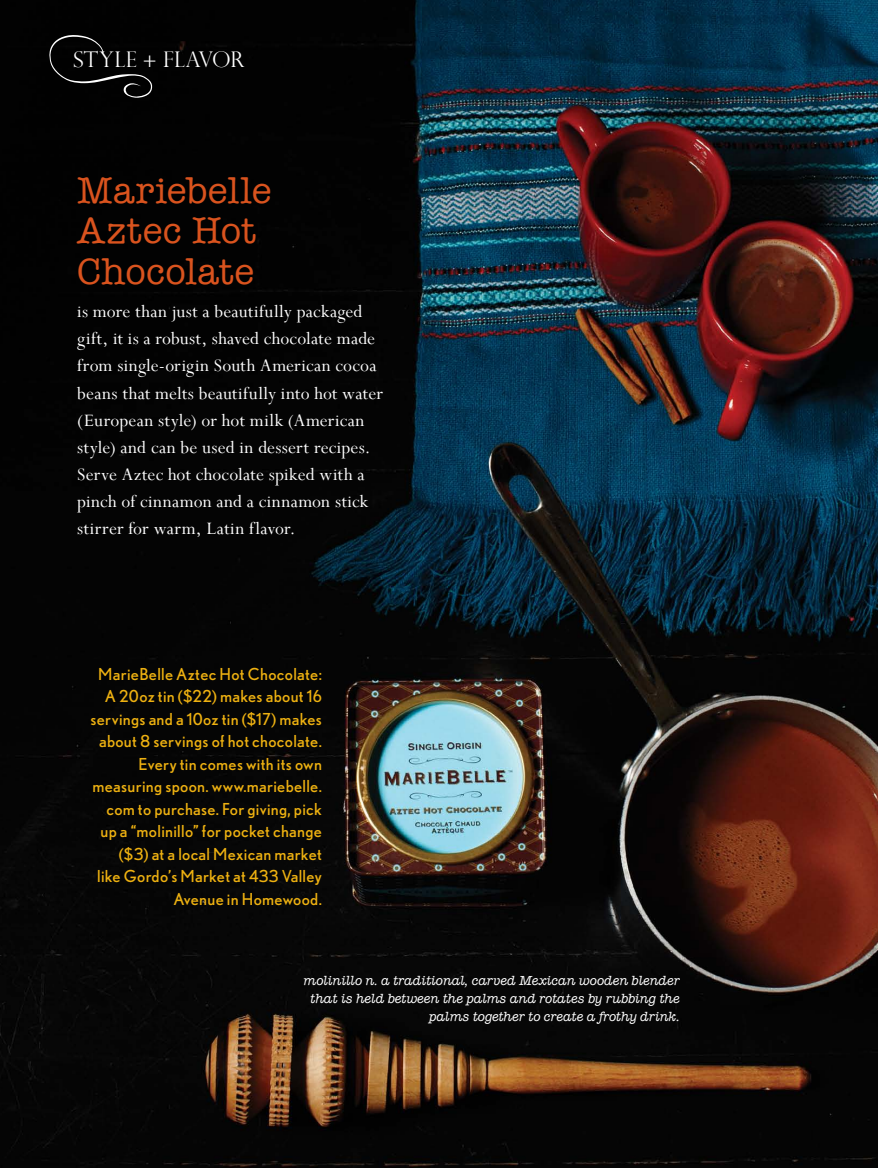
<style>
.page{position:relative;width:878px;height:1168px;background:#fff}
.page>*{position:absolute;margin:0;border:0;box-sizing:border-box;transform-origin:0 0}
.t1{font:37.5px/40.5px "American Typewriter";letter-spacing:.005em;color:#d9531e}
.t2{font:300 21.6px "Perpetua Titling";letter-spacing:.01em;color:#fff}
.t3{font:19.5px/27px "Perpetua";letter-spacing:.01em;color:#fff}
.t4{font:16.5px/22.5px "Nobel";letter-spacing:.02em;color:#eeb111;text-align:right}
.t5{font:italic 13.5px/18px "Typewriter";color:#fff;text-align:right}
</style>
<div class="page">
<img style="left:0;top:0;width:878px;height:1168px">
<svg style="left:49px;top:35px;width:103px;height:63px;background:#0f0f0f"></svg>
<p class="t2" style="left:73px;top:46px;width:173px">STYLE + FLAVOR</p>
<h1 class="t1" style="left:77px;top:169px;width:196px">Mariebelle<br>Aztec Hot<br>Chocolate</h1>
<p class="t3" style="left:77px;top:298px;width:307px">is more than just a beautifully packaged gift, it is a robust, shaved chocolate made from single-origin South American cocoa beans that melts beautifully into hot water (European style) or hot milk (American style) and can be used in dessert recipes.<br>Serve Aztec hot chocolate spiked with a pinch of cinnamon and a cinnamon stick stirrer for warm, Latin flavor.</p>
<p class="t4" style="left:90px;top:662px;width:233px">MarieBelle Aztec Hot Chocolate:<br>A 20oz tin ($22) makes about 16 servings and a 10oz tin ($17) makes about 8 servings of hot chocolate.<br>Every tin comes with its own measuring spoon. www.mariebelle. com to purchase. For giving, pick up a “molinillo” for pocket change ($3) at a local Mexican market<br>like Gordo’s Market at 433 Valley<br>Avenue in Homewood.</p>
<p class="t5" style="left:303px;top:972px;width:377px">molinillo n. a traditional, carved Mexican wooden blender that is held between the palms and rotates by rubbing the palms together to create a frothy drink.</p>
</div>
